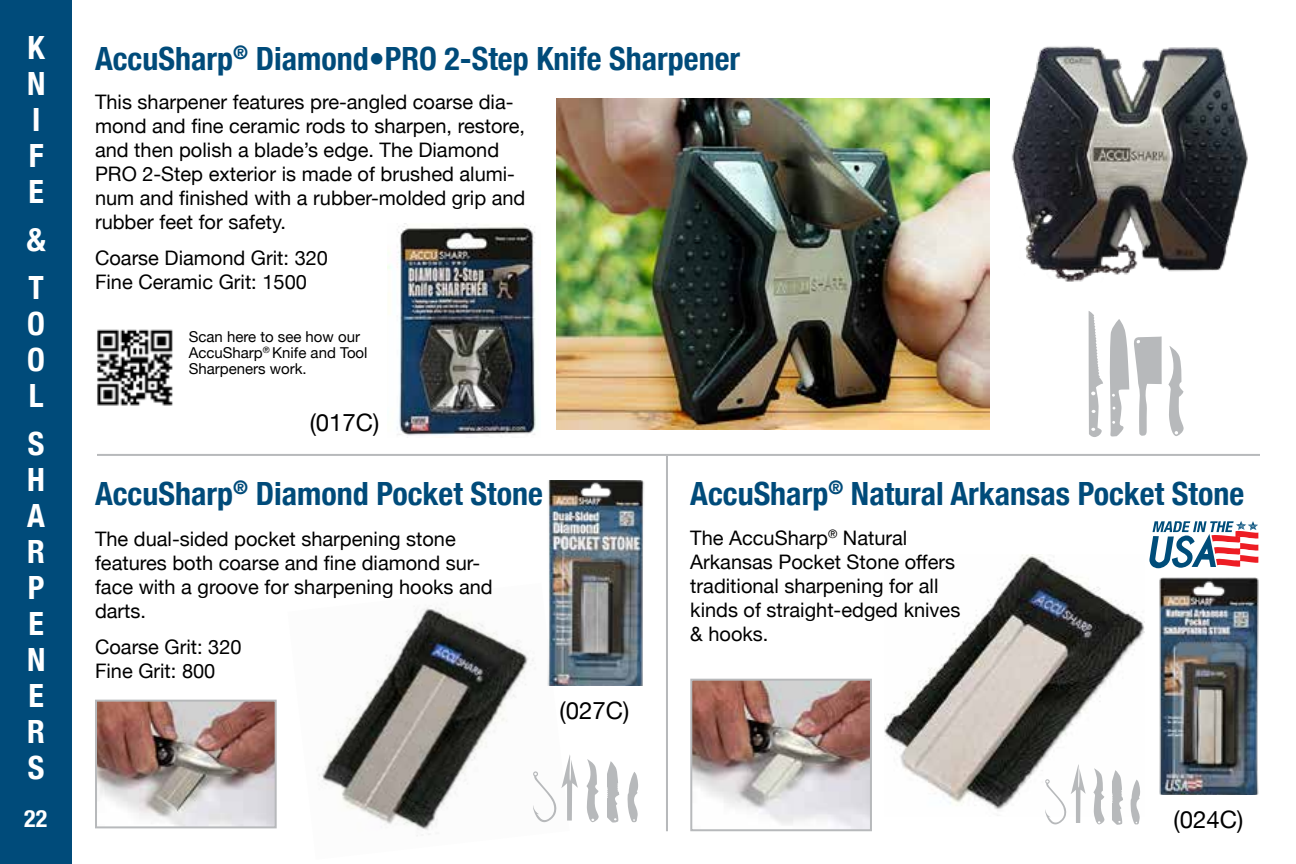
<style>
.page{position:relative;width:1296px;height:864px;background:#fff}
.page>*{position:absolute;margin:0;border:0;box-sizing:border-box;transform-origin:0 0}
.t1{font:700 condensed 32px "Helvetica Neue";color:#004b7a}
.t2{font:700 condensed 32px/36px "Helvetica Neue";color:#fff}
.t3{font:24px "Helvetica Neue";color:#000}
.t4{font:700 condensed 24px "Helvetica Neue";color:#fff}
.t5{font:20px/24px "Helvetica Neue";color:#000}
.t6{font:15px/16px "Helvetica Neue";color:#000}
</style>
<div class="page">
<div style="left:0;top:0;width:72px;height:864px;background:#004b7a"></div>
<img style="left:318px;top:607px;width:227px;height:229px">
<hr style="left:97px;top:454px;width:1163px;height:2px;background:#b7b9bb">
<svg style="left:1109px;top:319px;width:53px;height:118px"></svg>
<svg style="left:1168px;top:346px;width:16px;height:90px"></svg>
<svg style="left:1089px;top:311px;width:14px;height:126px"></svg>
<img style="left:97px;top:329px;width:76px;height:77px">
<svg style="left:1149px;top:521px;width:109px;height:47px"></svg>
<img style="left:1011px;top:46px;width:237px;height:236px">
<img style="left:388px;top:225px;width:148px;height:211px">
<img style="left:557px;top:99px;width:432px;height:331px">
<hr style="left:666px;top:456px;width:2px;height:375px;background:#b7b9bb">
<img style="left:693px;top:682px;width:176px;height:146px">
<div style="left:690px;top:679px;width:182px;height:152px;border:2px solid #b7b9bb"></div>
<img style="left:884px;top:555px;width:261px;height:255px">
<img style="left:98px;top:703px;width:176px;height:122px">
<div style="left:95px;top:700px;width:182px;height:128px;border:2px solid #b7b9bb"></div>
<svg style="left:586px;top:759px;width:13px;height:63px"></svg>
<svg style="left:607px;top:761px;width:12px;height:62px"></svg>
<svg style="left:627px;top:772px;width:11px;height:50px"></svg>
<svg style="left:533px;top:754px;width:45px;height:68px"></svg>
<img style="left:547px;top:480px;width:97px;height:206px">
<img style="left:1159px;top:577px;width:100px;height:217px">
<svg style="left:1093px;top:768px;width:12px;height:57px"></svg>
<svg style="left:1112px;top:770px;width:11px;height:55px"></svg>
<svg style="left:1130px;top:780px;width:10px;height:44px"></svg>
<svg style="left:1045px;top:764px;width:41px;height:60px"></svg>
<h1 class="t2" style="left:27px;top:27px;width:20px">K<br>N<br>I<br>F<br>E</h1>
<h1 class="t2" style="left:27px;top:213px;width:20px;line-height:48px">&amp;<br>T</h1>
<h1 class="t2" style="left:27px;top:303px;width:19px;text-align:justify">O O L</h1>
<h1 class="t2" style="left:27px;top:423px;width:20px;text-align:justify">S H A R P E N E R S</h1>
<p class="t4" style="left:24px;top:799px;width:25px">22</p>
<h1 class="t1" style="left:95px;top:32px;width:647px">AccuSharp<sup>®</sup> Diamond•PRO 2-Step Knife Sharpener</h1>
<p class="t5" style="left:95px;top:91px;width:432px">This sharpener features pre-angled coarse dia&shy;mond and fine ceramic rods to sharpen, restore, and then polish a blade’s edge. The Diamond PRO 2-Step exterior is made of brushed alumi&shy;num and finished with a rubber-molded grip and rubber feet for safety.</p>
<p class="t5" style="left:95px;top:247px;width:235px">Coarse Diamond Grit: 320<br>Fine Ceramic Grit: 1500</p>
<p class="t6" style="left:189px;top:330px;width:180px">Scan here to see how our<br>AccuSharp<sup>®</sup> Knife and Tool<br>Sharpeners work.</p>
<p class="t3" style="left:310px;top:405px;width:71px">(017C)</p>
<h1 class="t1" style="left:95px;top:467px;width:449px">AccuSharp<sup>®</sup> Diamond Pocket Stone</h1>
<p class="t5" style="left:95px;top:528px;width:399px">The dual-sided pocket sharpening stone features both coarse and fine diamond sur&shy;face with a groove for sharpening hooks and darts.</p>
<p class="t5" style="left:95px;top:636px;width:148px">Coarse Grit: 320<br>Fine Grit: 800</p>
<p class="t3" style="left:560px;top:693px;width:71px">(027C)</p>
<h1 class="t1" style="left:690px;top:467px;width:555px">AccuSharp<sup>®</sup> Natural Arkansas Pocket Stone</h1>
<p class="t5" style="left:690px;top:527px;width:272px">The AccuSharp<sup>®</sup> Natural<br>Arkansas Pocket Stone offers traditional sharpening for all kinds of straight-edged knives &amp; hooks.</p>
<p class="t3" style="left:1174px;top:803px;width:71px">(024C)</p>
</div>
